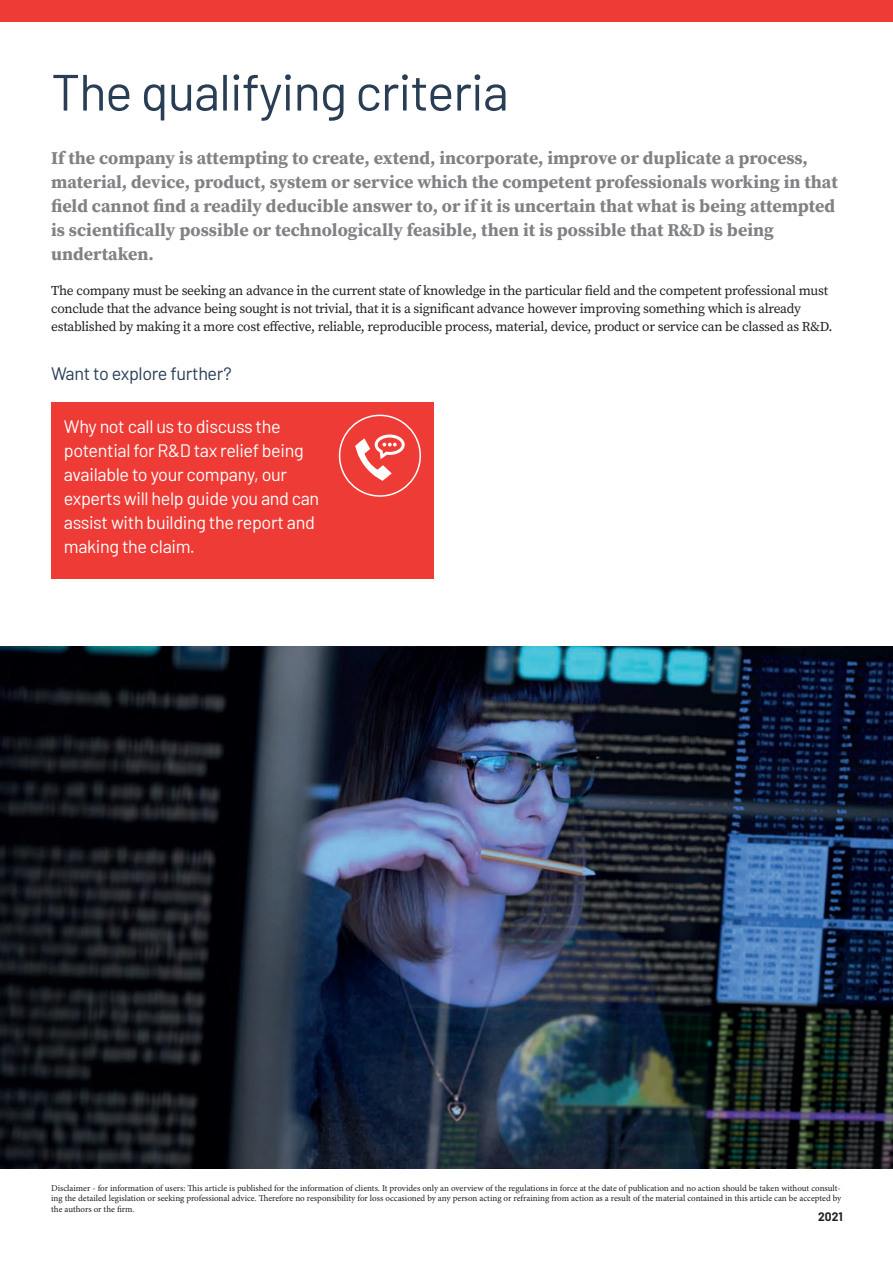
<style>
.page{position:relative;width:893px;height:1263px;background:#fff}
.page>*{position:absolute;margin:0;border:0;box-sizing:border-box;transform-origin:0 0}
.t1{font:51px "Barlow";letter-spacing:-.02em;color:#293e55}
.t2{font:700 18px/24px "Source Serif Pro";color:#808285}
.t3{font:18px/24px "Barlow";letter-spacing:-.02em;color:#fff}
.t4{font:18px "Barlow";letter-spacing:-.02em;color:#293e55}
.t5{font:13.5px/18px "Source Serif Pro";letter-spacing:-.02em;color:#231f20}
.t6{font:700 12px "Barlow";color:#231f20}
.t7{font:9px/10.8px "Minion Pro";color:#231f20;text-align:justify}
</style>
<div class="page">
<img style="left:0;top:646px;width:893px;height:522px">
<div style="left:51px;top:402px;width:383px;height:176px;background:#ee3b36"></div>
<svg style="left:355px;top:434px;width:50px;height:47px"></svg>
<div style="left:339px;top:415px;width:82px;height:82px;border:2px solid #fff;border-radius:50%"></div>
<div style="left:0;top:0;width:893px;height:22px;background:#ee3b36"></div>
<h1 class="t1" style="left:51px;top:55px;width:459px">The qualifying criteria</h1>
<p class="t2" style="left:51px;top:145px;width:788px">If the company is attempting to create, extend, incorporate, improve or duplicate a process, material, device, product, system or service which the competent professionals working in that field cannot find a readily deducible answer to, or if it is uncertain that what is being attempted is scientifically possible or technologically feasible, then it is possible that R&amp;D is being undertaken.</p>
<p class="t5" style="left:51px;top:281px;width:783px">The company must be seeking an advance in the current state of knowledge in the particular field and the competent professional must conclude that the advance being sought is not trivial, that it is a significant advance however improving something which is already established by making it a more cost effective, reliable, reproducible process, material, device, product or service can be classed as R&amp;D.</p>
<h2 class="t4" style="left:51px;top:361px;width:182px">Want to explore further?</h2>
<h2 class="t3" style="left:64px;top:413px;width:257px">Why not call us to discuss the potential for R&amp;D tax relief being available to your company, our experts will help guide you and can assist with building the report and making the claim.</h2>
<p class="t7" style="left:51px;top:1182px;width:792px">Disclaimer - for information of users: This article is published for the information of clients. It provides only an overview of the regulations in force at the date of publication and no action should be taken without consult&shy;ing the detailed legislation or seeking professional advice. Therefore no responsibility for loss occasioned by any person acting or refraining from action as a result of the material contained in this article can be accepted by the authors or the firm.</p>
<h3 class="t6" style="left:818px;top:1208px;width:26px">2021</h3>
</div>
